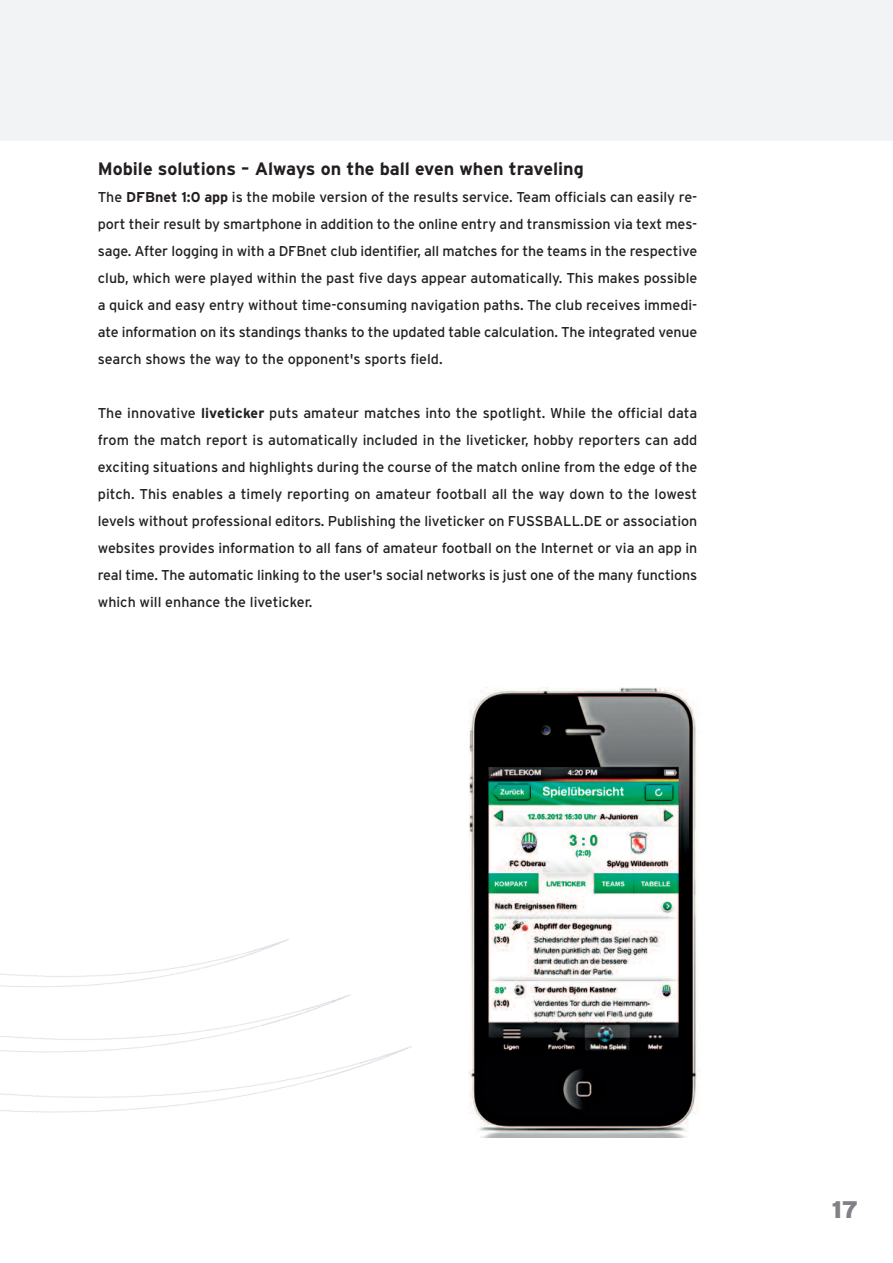
<style>
.page{position:relative;width:893px;height:1263px;background:#fff}
.page>*{position:absolute;margin:0;border:0;box-sizing:border-box;transform-origin:0 0}
.t1{font:900 24px "Interstate";color:#808285}
.t2{font:700 18px "Interstate";color:#231f20}
.t3{font:14.25px/27px "Interstate";color:#231f20;text-align:justify}
.s1{font-weight:700}
</style>
<div class="page">
<div style="left:0;top:0;width:893px;height:140px;background:#f2f3f4"></div>
<img style="left:0;top:938px;width:412px;height:175px">
<img style="left:468px;top:688px;width:232px;height:450px">
<p class="t2" style="left:98px;top:158px;width:488px">Mobile solutions – Always on the ball even when traveling</p>
<p class="t3" style="left:98px;top:183px;width:601px">The <span class="s1">DFBnet 1:0 app</span> is the mobile version of the results service. Team officials can easily re&shy;port their result by smartphone in addition to the online entry and transmission via text mes&shy;sage. After logging in with a DFBnet club identifier, all matches for the teams in the respective club, which were played within the past five days appear automatically. This makes possible a quick and easy entry without time-consuming navigation paths. The club receives immedi&shy;ate information on its standings thanks to the updated table calculation. The integrated venue search shows the way to the opponent's sports field.</p>
<p class="t3" style="left:98px;top:399px;width:601px">The innovative <span class="s1">liveticker</span> puts amateur matches into the spotlight. While the official data from the match report is automatically included in the liveticker, hobby reporters can add exciting situations and highlights during the course of the match online from the edge of the pitch. This enables a timely reporting on amateur football all the way down to the lowest levels without professional editors. Publishing the liveticker on FUSSBALL.DE or association websites provides information to all fans of amateur football on the Internet or via an app in real time. The automatic linking to the user's social networks is just one of the many functions which will enhance the liveticker.</p>
<h1 class="t1" style="left:832px;top:1196px;width:28px">17</h1>
</div>
